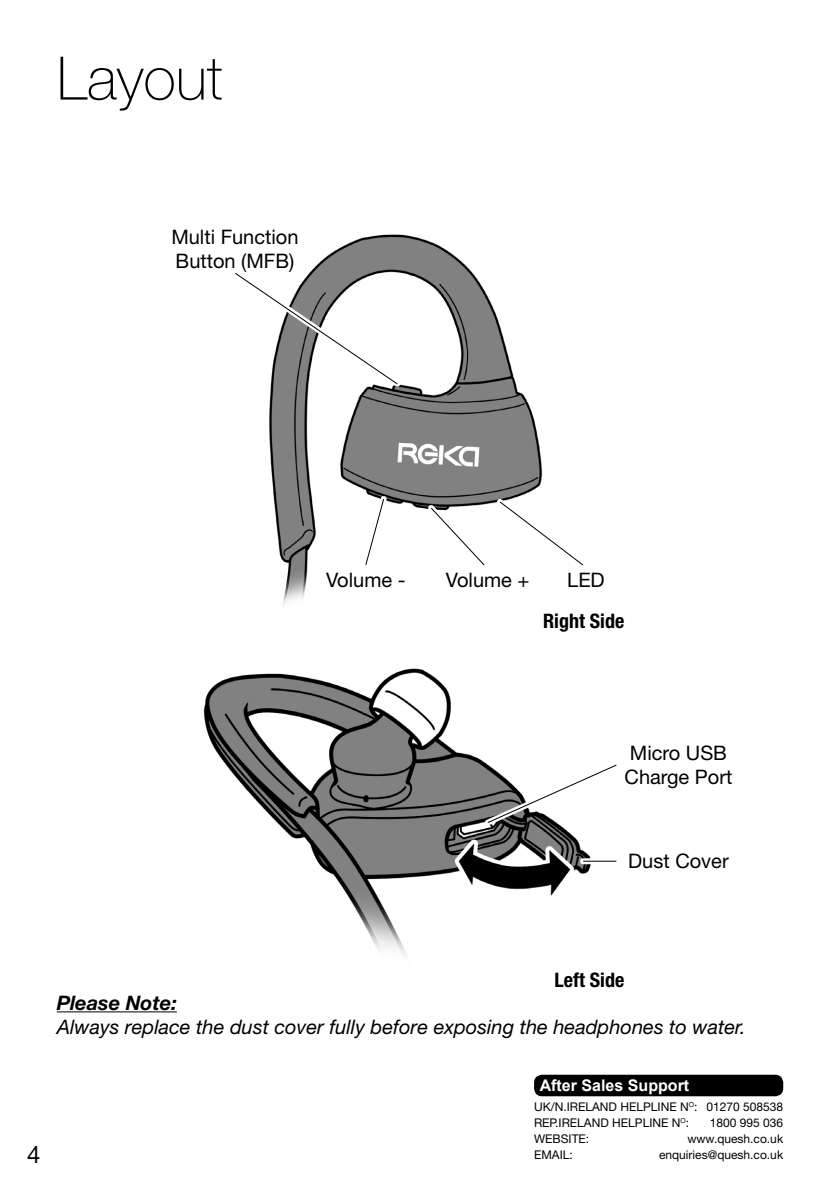
<style>
.page{position:relative;width:840px;height:1191px;background:#fff}
.page>*{position:absolute;margin:0;border:0;box-sizing:border-box;transform-origin:0 0}
.t1{font:100 60px "Helvetica Neue LT Std";color:#000}
.t2{font:24px "Helvetica Neue LT Std";color:#000}
.t3{font:20px/24px "Helvetica Neue LT Std";color:#000}
.t4{font:italic 20px "Helvetica Neue LT Std";color:#000}
.t5{font:700 condensed 20px "Helvetica Neue LT Std";color:#000}
.t6{font:italic 700 20px "Helvetica Neue LT Std";color:#000}
.t7{font:700 16px "Arial";color:#fff}
.t8{font:12px/16px "Helvetica Neue LT Std";color:#000}
</style>
<div class="page">
<div style="left:533px;top:1074px;width:249px;height:22px;background:#000;border-radius:8px"></div>
<img style="left:203px;top:234px;width:388px;height:721px">
<div style="left:362px;top:496px;width:24px;height:72px;background:#fff"></div>
<svg style="left:365px;top:498px;width:19px;height:67px"></svg>
<svg style="left:428px;top:505px;width:58px;height:63px"></svg>
<svg style="left:429px;top:507px;width:56px;height:59px"></svg>
<div style="left:496px;top:499px;width:89px;height:69px;background:#fff"></div>
<svg style="left:499px;top:500px;width:84px;height:66px"></svg>
<div style="left:232px;top:270px;width:168px;height:117px;background:linear-gradient(to bottom,#f7f7f7,#fff)"></div>
<svg style="left:234px;top:272px;width:164px;height:113px"></svg>
<svg style="left:580px;top:858px;width:37px;height:6px"></svg>
<hr style="left:583px;top:860px;width:33px;height:1px;background:#000">
<svg style="left:484px;top:762px;width:107px;height:64px"></svg>
<svg style="left:486px;top:763px;width:131px;height:61px"></svg>
<hr style="left:57px;top:1011px;width:120px;height:1px;background:#000">
<h1 class="t1" style="left:57px;top:44px;width:167px">Layout</h1>
<h3 class="t3" style="left:171px;top:224px;width:129px">Multi Function<br>Button (MFB)</h3>
<h3 class="t3" style="left:326px;top:567px;width:81px">Volume -</h3>
<h3 class="t3" style="left:445px;top:567px;width:85px">Volume +</h3>
<h3 class="t3" style="left:567px;top:567px;width:39px">LED</h3>
<h3 class="t5" style="left:543px;top:608px;width:83px">Right Side</h3>
<h3 class="t3" style="left:624px;top:741px;width:109px">Micro USB<br>Charge Port</h3>
<h3 class="t3" style="left:628px;top:849px;width:102px">Dust Cover</h3>
<h3 class="t5" style="left:554px;top:967px;width:71px">Left Side</h3>
<h3 class="t6" style="left:57px;top:990px;width:122px">Please Note:</h3>
<h3 class="t4" style="left:57px;top:1014px;width:690px">Always replace the dust cover fully before exposing the headphones to water.</h3>
<h2 class="t2" style="left:27px;top:1139px;width:15px">4</h2>
<h3 class="t7" style="left:539px;top:1074px;width:151px">After Sales Support</h3>
<p class="t8" style="left:533px;top:1098px;width:165px">UK/N.IRELAND HELPLINE N<sup>O</sup>:<br>REP.IRELAND HELPLINE N<sup>O</sup>:<br>WEBSITE:<br>EMAIL:</p>
<p class="t8" style="left:658px;top:1098px;width:126px;text-align:right">01270 508538<br>1800 995 036 www.quesh.co.uk enquiries@quesh.co.uk</p>
</div>
